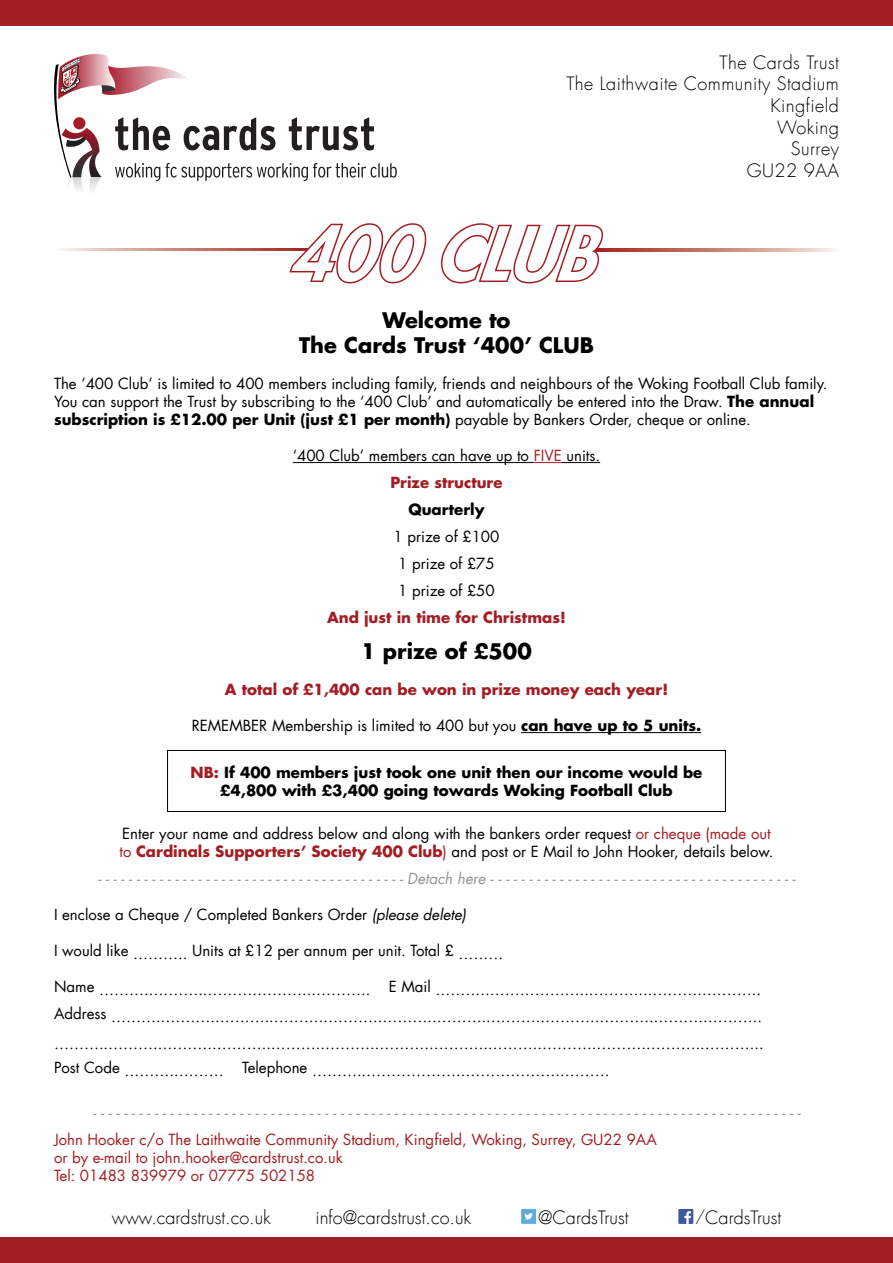
<style>
.page{position:relative;width:893px;height:1263px;background:#fff}
.page>*{position:absolute;margin:0;border:0;box-sizing:border-box;transform-origin:0 0}
.t1{font:italic 800 72px "Futura LT";color:#fff}
.t2{font:700 21px "Futura LT";color:#000}
.t3{font:300 18px "Futura LT";letter-spacing:.025em;color:#000}
.t4{font:300 18px "Futura LT";color:#000}
.t5{font:15px/18px "Futura LT";color:#000}
.t6{font:italic 15px "Futura LT";color:#939598}
.t7{font:15px "Futura LT";color:#a31e24}
.t8{font:700 15px/18px "Futura LT";color:#000;text-align:center}
.t9{font:700 15px "Futura LT";color:#a31e24}
.s1{font-weight:700}
.s2{color:#a31e24}
.s3{font-weight:700;color:#a31e24}
.s4{font-style:italic}
.s5{font-size:15.3px}
</style>
<div class="page">
<div style="left:0;top:0;width:893px;height:26px;background:#a31e24"></div>
<div style="left:0;top:1237px;width:893px;height:26px;background:#a31e24"></div>
<img style="left:67px;top:181px;width:16px;height:9px">
<img style="left:89px;top:181px;width:10px;height:9px">
<svg style="left:54px;top:54px;width:343px;height:127px"></svg>
<div style="left:521px;top:1209px;width:15px;height:15px;background:#5fa9dd"></div>
<svg style="left:524px;top:1213px;width:9px;height:6px"></svg>
<div style="left:678px;top:1209px;width:15px;height:15px;background:#3c5a99"></div>
<svg style="left:684px;top:1211px;width:7px;height:13px"></svg>
<svg style="left:605px;top:249px;width:232px;height:2px"></svg>
<svg style="left:59px;top:249px;width:228px;height:2px"></svg>
<svg style="left:287px;top:223px;width:140px;height:61px"></svg>
<svg style="left:440px;top:223px;width:165px;height:61px"></svg>
<hr style="left:293px;top:462px;width:241px;height:1px;background:#000">
<svg style="left:534px;top:462px;width:28px;height:1px"></svg>
<hr style="left:562px;top:462px;width:38px;height:1px;background:#000">
<hr style="left:521px;top:732px;width:180px;height:1px;background:#000">
<div style="left:167px;top:750px;width:559px;height:62px;border:1px solid #000"></div>
<p class="t3" style="left:719px;top:51px;width:121px">The Cards Trust</p>
<p class="t3" style="left:566px;top:73px;width:274px">The Laithwaite Community Stadium</p>
<p class="t3" style="left:770px;top:95px;width:70px">Kingfield</p>
<p class="t3" style="left:777px;top:116px;width:63px">Woking</p>
<p class="t3" style="left:791px;top:138px;width:50px">Surrey</p>
<p class="t3" style="left:747px;top:159px;width:93px">GU22 9AA</p>
<p class="t1" style="left:288px;top:206px;width:339px">400CLUB</p>
<p class="t2" style="left:382px;top:306px;width:130px">Welcome to</p>
<p class="t2" style="left:299px;top:331px;width:296px">The Cards Trust ‘400’ CLUB</p>
<p class="t5" style="left:54px;top:375px;width:775px">The ’400 Club’ is limited to 400 members including family, friends and neighbours of the Woking Football Club family.<br>You can support the Trust by subscribing to the ‘400 Club’ and automatically be entered into the Draw. <span class="s1">The annual subscription is £12.00 per Unit (just £1 per month)</span> payable by Bankers Order, cheque or online.</p>
<p class="t5" style="left:293px;top:447px;width:309px">‘400 Club’ members can have up to <span class="s2">FIVE</span> units.</p>
<p class="t9" style="left:390px;top:472px;width:114px">Prize structure</p>
<p class="t8" style="left:408px;top:500px;width:78px">Quarterly</p>
<p class="t5" style="left:394px;top:528px;width:107px">1 prize of £100</p>
<p class="t5" style="left:398px;top:555px;width:98px">1 prize of £75</p>
<p class="t5" style="left:398px;top:582px;width:98px">1 prize of £50</p>
<p class="t9" style="left:327px;top:607px;width:240px">And just in time for Christmas!</p>
<p class="t2" style="left:361px;top:637px;width:172px">1 prize of £500</p>
<p class="t9" style="left:225px;top:679px;width:445px">A total of £1,400 can be won in prize money each year!</p>
<p class="t5" style="left:192px;top:717px;width:511px">REMEMBER Membership is limited to 400 but you <span class="s1">can have up to 5 units.</span></p>
<p class="t8" style="left:191px;top:763px;width:513px"><span class="s2">NB:</span> If 400 members just took one unit then our income would be £4,800 with £3,400 going towards Woking Football Club</p>
<p class="t5" style="left:122px;top:825px;width:650px">Enter your name and address below and along with the bankers order request <span class="s2">or cheque (made out</span></p>
<p class="t5" style="left:119px;top:843px;width:656px"><span class="s2">to</span> <span class="s3">Cardinals Supporters’ Society 400 Club</span><span class="s2">)</span> and post or E Mail to John Hooker, details below.</p>
<p class="t6" style="left:98px;top:869px;width:699px">- - - - - - - - - - - - - - - - - - - - - - - - - - - - - - - - - - - - - - - - Detach here - - - - - - - - - - - - - - - - - - - - - - - - - - - - - - - - - - - - - - - -</p>
<p class="t5" style="left:54px;top:906px;width:414px">I enclose a Cheque / Completed Bankers Order <span class="s4">(please delete)</span></p>
<p class="t5" style="left:54px;top:942px;width:451px">I would like ……….. Units at £12 per annum per unit. Total £ ………</p>
<p class="t5" style="left:54px;top:981px;width:708px">Name ………..………..……….………...……….. E Mail ………..………………..………....………..………..</p>
<p class="t5" style="left:54px;top:1008px;width:710px">Address ………..………..………..………..………..………..………..………..………..………..………..………..</p>
<p class="t5" style="left:54px;top:1035px;width:711px">………..………..………..………..………..………..………..………..………..………..………..………..………...</p>
<p class="t5" style="left:54px;top:1062px;width:557px">Post Code ………..……… Telephone ………..………………..………………..………</p>
<p class="t6" style="left:93px;top:1103px;width:709px">- - - - - - - - - - - - - - - - - - - - - - - - - - - - - - - - - - - - - - - - - - - - - - - - - - - - - - - - - - - - - - - - - - - - - - - - - - - - - - - - - - - - - - - - - - - -</p>
<p class="t7" style="left:54px;top:1130px;width:604px">John Hooker c/o The Laithwaite Community Stadium, Kingfield, Woking, Surrey, GU22 9AA</p>
<p class="t7" style="left:54px;top:1148px;width:290px">or by e-mail to john.hooker@cardstrust.co.uk</p>
<p class="t7" style="left:54px;top:1166px;width:263px">Tel: 01483 839979 or 07775 502158</p>
<p class="t4" style="left:112px;top:1206px;width:161px">www.cardstrust.co.uk</p>
<p class="t4" style="left:316px;top:1206px;width:157px">info@cardstrust.co.uk</p>
<p class="t4" style="left:538px;top:1206px;width:92px">@CardsTrust</p>
<p class="t4" style="left:695px;top:1206px;width:87px"><span class="s5">/</span>CardsTrust</p>
</div>
